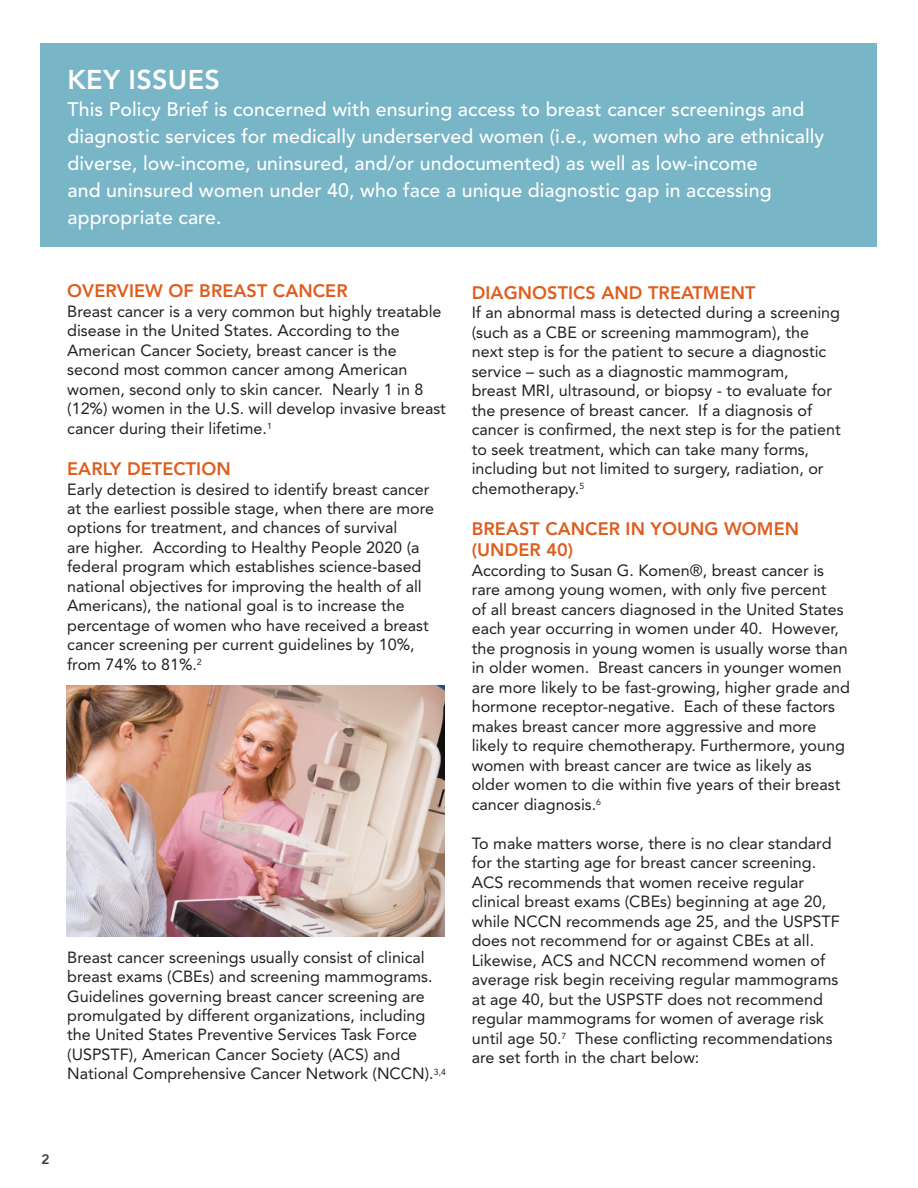
<style>
.page{position:relative;width:918px;height:1188px;background:#fff}
.page>*{position:absolute;margin:0;border:0;box-sizing:border-box;transform-origin:0 0}
.t1{font:800 27px "Avenir LT Std";color:#fff}
.t2{font:500 19.5px/27px "Avenir LT Std";letter-spacing:.005em;color:#fff}
.t3{font:800 18px "Avenir LT Std";letter-spacing:.005em;color:#dd5e1f}
.t4{font:16.2px/19.5px "Avenir LT Std";color:#231f20}
.t5{font:13.5px "Trade Gothic Bold Two";color:#3d4047}
</style>
<div class="page">
<div style="left:41px;top:43px;width:836px;height:203px;background:#78b5c6"></div>
<img style="left:66px;top:685px;width:379px;height:252px">
<h1 class="t1" style="left:68px;top:63px;width:87px">KEY ISSUES</h1>
<p class="t2" style="left:68px;top:96px;width:758px">This Policy Brief is concerned with ensuring access to breast cancer screenings and diagnostic services for medically underserved women (i.e., women who are ethnically diverse, low-income, uninsured, and/or undocumented) as well as low-income<br>and uninsured women under 40, who face a unique diagnostic gap in accessing appropriate care.</p>
<p class="t3" style="left:67px;top:281px;width:28px">OVERVIEW</p>
<p class="t3" style="left:168px;top:281px;width:55px">OF BREAST</p>
<p class="t3" style="left:273px;top:281px;width:26px">CANCER</p>
<p class="t4" style="left:67px;top:302px;width:380px">Breast cancer is a very common but highly treatable disease in the United States. According to the American Cancer Society, breast cancer is the second most common cancer among American women, second only to skin cancer. Nearly 1 in 8 (12%) women in the U.S. will develop invasive breast cancer during their lifetime.<sup>1</sup></p>
<p class="t3" style="left:67px;top:458px;width:86px">EARLY DETECTION</p>
<p class="t4" style="left:67px;top:479px;width:368px">Early detection is desired to identify breast cancer at the earliest possible stage, when there are more options for treatment, and chances of survival<br>are higher. According to Healthy People 2020 (a federal program which establishes science-based national objectives for improving the health of all Americans), the national goal is to increase the percentage of women who have received a breast cancer screening per current guidelines by 10%, from 74% to 81%.<sup>2</sup></p>
<p class="t4" style="left:67px;top:947px;width:380px">Breast cancer screenings usually consist of clinical breast exams (CBEs) and screening mammograms.<br>Guidelines governing breast cancer screening are promulgated by different organizations, including the United States Preventive Services Task Force (USPSTF), American Cancer Society (ACS) and National Comprehensive Cancer Network (NCCN).<sup>3,4</sup></p>
<p class="t3" style="left:472px;top:282px;width:58px">DIAGNOSTICS</p>
<p class="t3" style="left:601px;top:282px;width:15px">AND</p>
<p class="t3" style="left:648px;top:282px;width:24px">TREATMENT</p>
<p class="t4" style="left:472px;top:303px;width:370px">If an abnormal mass is detected during a screening (such as a CBE or screening mammogram), the next step is for the patient to secure a diagnostic service – such as a diagnostic mammogram,<br>breast MRI, ultrasound, or biopsy - to evaluate for the presence of breast cancer. If a diagnosis of cancer is confirmed, the next step is for the patient to seek treatment, which can take many forms, including but not limited to surgery, radiation, or chemotherapy.<sup>5</sup></p>
<p class="t3" style="left:472px;top:518px;width:24px">BREAST</p>
<p class="t3" style="left:545px;top:518px;width:26px">CANCER</p>
<p class="t3" style="left:626px;top:518px;width:51px">IN YOUN</p>
<p class="t3" style="left:705px;top:518px;width:53px">G WOMEN</p>
<p class="t3" style="left:472px;top:540px;width:32px">(UNDER</p>
<p class="t3" style="left:546px;top:540px;width:28px">40)</p>
<p class="t4" style="left:472px;top:561px;width:380px">According to Susan G. Komen®, breast cancer is rare among young women, with only five percent<br>of all breast cancers diagnosed in the United States each year occurring in women under 40. However, the prognosis in young women is usually worse than in older women. Breast cancers in younger women are more likely to be fast-growing, higher grade and hormone receptor-negative. Each of these factors makes breast cancer more aggressive and more likely to require chemotherapy. Furthermore, young women with breast cancer are twice as likely as older women to die within five years of their breast cancer diagnosis.<sup>6</sup></p>
<p class="t4" style="left:472px;top:834px;width:370px">To make matters worse, there is no clear standard for the starting age for breast cancer screening.<br>ACS recommends that women receive regular clinical breast exams (CBEs) beginning at age 20, while NCCN recommends age 25, and the USPSTF does not recommend for or against CBEs at all.<br>Likewise, ACS and NCCN recommend women of average risk begin receiving regular mammograms at age 40, but the USPSTF does not recommend regular mammograms for women of average risk until age 50.<sup>7</sup> These conflicting recommendations are set forth in the chart below:</p>
<p class="t5" style="left:42px;top:1151px;width:10px">2</p>
</div>
